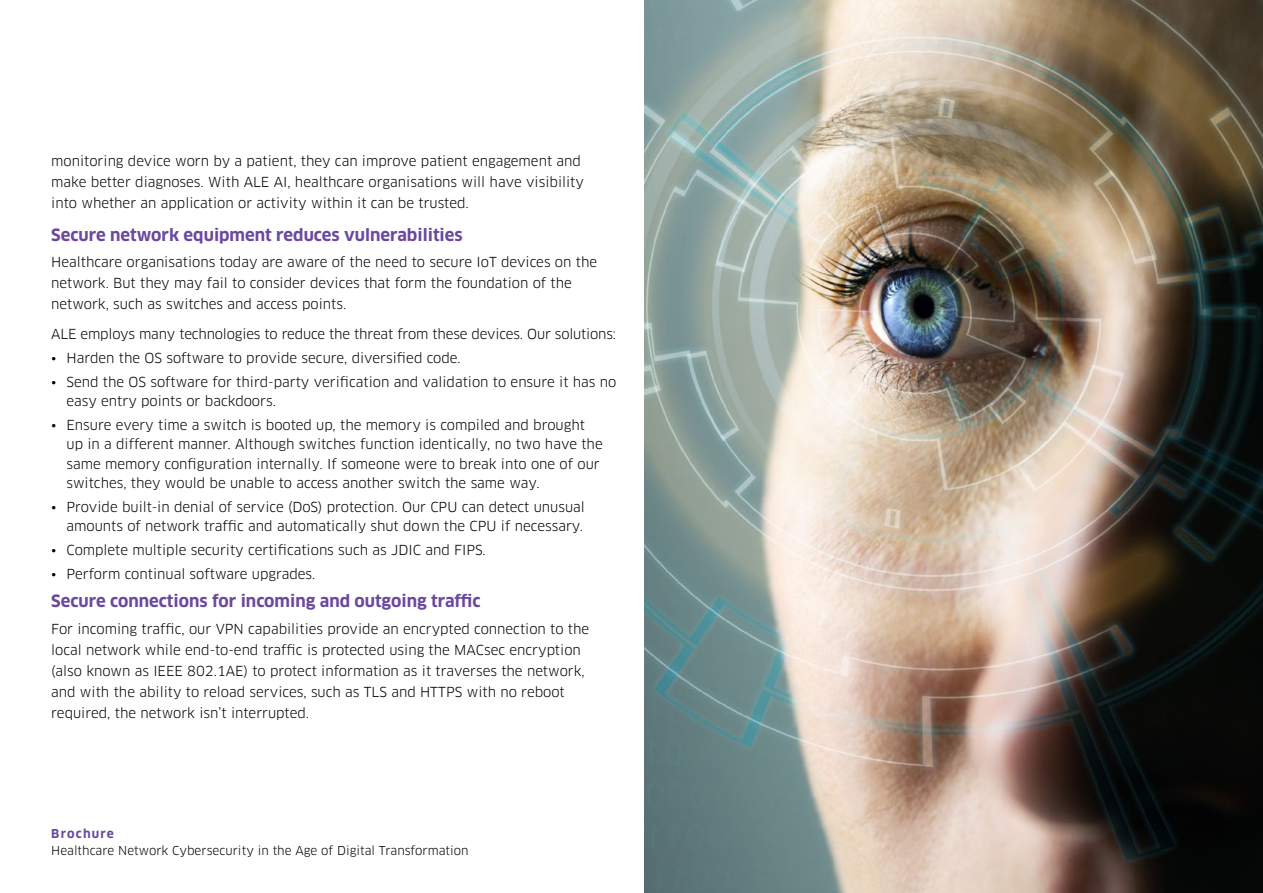
<style>
.page{position:relative;width:1263px;height:893px;background:#fff}
.page>*{position:absolute;margin:0;border:0;box-sizing:border-box;transform-origin:0 0}
.t1{font:700 16.5px "Clan OT";color:#6b489d}
.t2{font:13.5px/21px "Clan OT";color:#000}
.t3{font:12px "Clan OT";color:#000}
.t4{font:700 12px "Clan OT";letter-spacing:.1em;color:#6b489d}
</style>
<div class="page">
<img style="left:644px;top:0;width:619px;height:893px">
<p class="t2" style="left:51px;top:150px;width:534px">monitoring device worn by a patient, they can improve patient engagement and make better diagnoses. With ALE AI, healthcare organisations will have visibility into whether an application or activity within it can be trusted.</p>
<p class="t1" style="left:51px;top:225px;width:413px">Secure network equipment reduces vulnerabilities</p>
<p class="t2" style="left:51px;top:251px;width:547px">Healthcare organisations today are aware of the need to secure IoT devices on the network. But they may fail to consider devices that form the foundation of the network, such as switches and access points.</p>
<p class="t2" style="left:51px;top:324px;width:566px">ALE employs many technologies to reduce the threat from these devices. Our solutions:</p>
<p class="t2" style="left:51px;top:347px;width:411px">• Harden the OS software to provide secure, diversified code.</p>
<p class="t2" style="left:66px;top:372px;width:551px;line-height:19.5px;text-indent:-15px">• Send the OS software for third-party verification and validation to ensure it has no easy entry points or backdoors.</p>
<p class="t2" style="left:66px;top:415px;width:538px;line-height:19.5px;text-indent:-15px">• Ensure every time a switch is booted up, the memory is compiled and brought up in a different manner. Although switches function identically, no two have the same memory configuration internally. If someone were to break into one of our switches, they would be unable to access another switch the same way.</p>
<p class="t2" style="left:51px;top:497px;width:535px;line-height:19.5px;text-align:right">• Provide built-in denial of service (DoS) protection. Our CPU can detect unusual amounts of network traffic and automatically shut down the CPU if necessary.</p>
<p class="t2" style="left:51px;top:540px;width:436px">• Complete multiple security certifications such as JDIC and FIPS.</p>
<p class="t2" style="left:51px;top:563px;width:266px">• Perform continual software upgrades.</p>
<p class="t1" style="left:51px;top:592px;width:431px">Secure connections for incoming and outgoing traffic</p>
<p class="t2" style="left:51px;top:618px;width:539px">For incoming traffic, our VPN capabilities provide an encrypted connection to the local network while end-to-end traffic is protected using the MACsec encryption (also known as IEEE 802.1AE) to protect information as it traverses the network, and with the ability to reload services, such as TLS and HTTPS with no reboot required, the network isn’t interrupted.</p>
<p class="t4" style="left:51px;top:827px;width:64px">Brochure</p>
<p class="t3" style="left:51px;top:843px;width:419px">Healthcare Network Cybersecurity in the Age of Digital Transformation</p>
</div>
